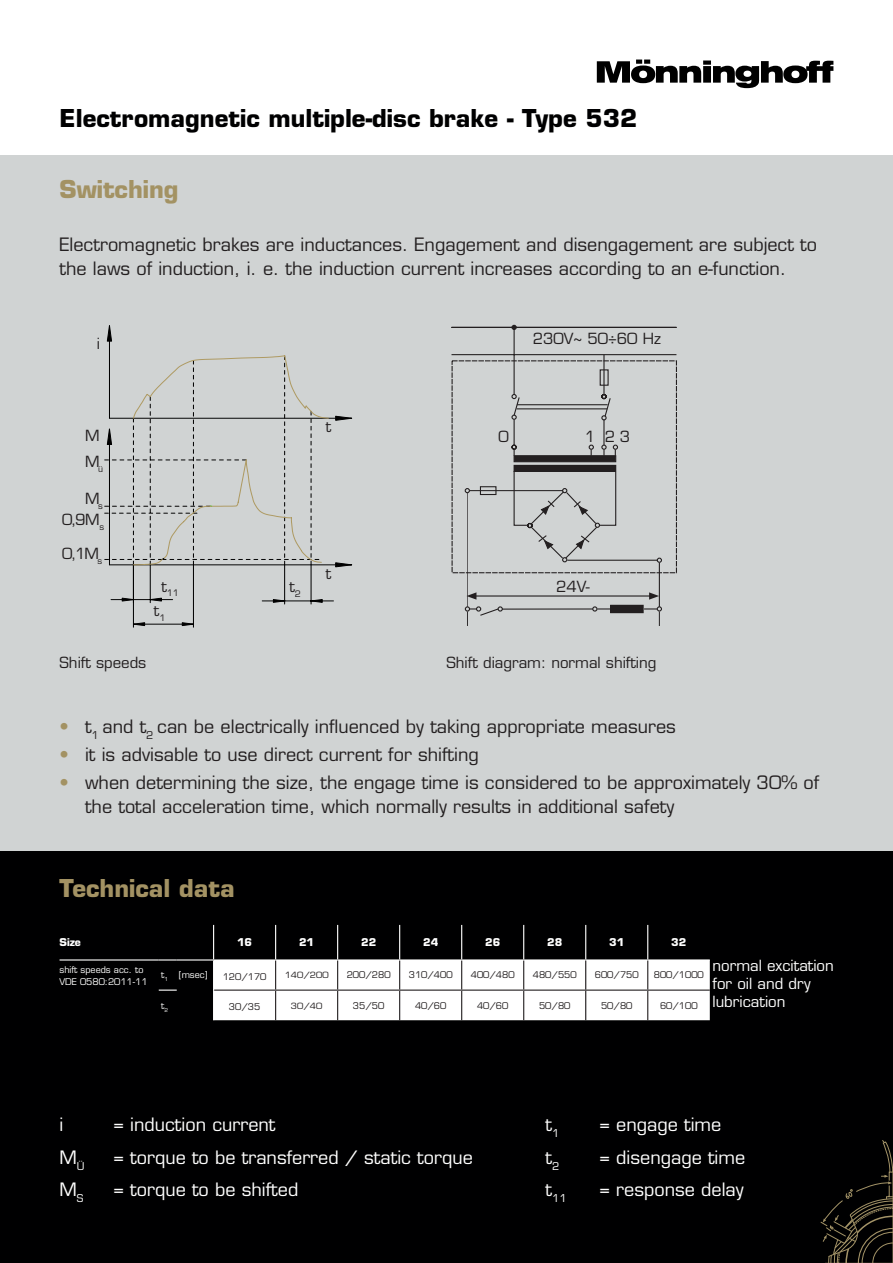
<style>
.page{position:relative;width:893px;height:1263px;background:#fff}
.page>*{position:absolute;margin:0;border:0;box-sizing:border-box;transform-origin:0 0}
.Überschrift_H1{font:700 24px "Eurostile LT Std";color:#000001}
.Überschrift_H2{font:700 24px "Eurostile LT Std";color:#a39263}
.Fließtext{font:18px/24px "Eurostile LT Std";color:#231f20}
.Fließtext_weiß{font:18px "Eurostile LT Std";color:#fff}
.Bildunterschrift{font:15px "Eurostile LT Std";color:#231f20}
.Fließtext_weiß-2{font:15px/18px "Eurostile LT Std";color:#fff}
.Überschrft_H3{font:15px "Eurostile LT Std";color:#231f20}
.Überschrft_H3-2{font:700 10.5px "Eurostile LT Std";color:#fff}
.Fließtext_weiß-3{font:10.5px "Eurostile LT Std";color:#fff}
.Überschrft_H3-3{font:9px "Eurostile LT Std";color:#231f20}
.Überschrft_H3-4{font:9px/12px "Eurostile LT Std";color:#fff}
.Bildunterschrift-2{font:8.7px "Eurostile LT Std";color:#231f20}
.Überschrft_H3-5{font:8.4px "Eurostile LT Std";color:#231f20;scale:1.08 1}
.s1{color:#a39263}
</style>
<div class="page">
<div style="left:0;top:155px;width:893px;height:775px;background:#d0d3d3"></div>
<svg style="left:597px;top:60px;width:236px;height:28px"></svg>
<div style="left:452px;top:360px;width:225px;height:213px;border:1px dashed #231f20"></div>
<hr style="left:451px;top:327px;width:225px;height:1px;background:#231f20">
<hr style="left:451px;top:354px;width:225px;height:1px;background:#231f20">
<hr style="left:514px;top:327px;width:1px;height:67px;background:#231f20">
<svg style="left:511px;top:325px;width:6px;height:5px"></svg>
<hr style="left:603px;top:355px;width:1px;height:39px;background:#231f20">
<svg style="left:465px;top:369px;width:197px;height:257px"></svg>
<hr style="left:502px;top:608px;width:91px;height:2px;background:#231f20">
<hr style="left:109px;top:326px;width:1px;height:92px;background:#000">
<svg style="left:107px;top:326px;width:5px;height:15px"></svg>
<svg style="left:105px;top:355px;width:247px;height:272px"></svg>
<div style="left:0;top:851px;width:893px;height:412px;background:#000001"></div>
<svg style="left:820px;top:1140px;width:73px;height:123px"></svg>
<svg style="left:60px;top:925px;width:650px;height:95px"></svg>
<hr style="left:647px;top:925px;width:1px;height:34px;background:#fff">
<p class="Überschrift_H1" style="left:60px;top:103px;width:579px">Electromagnetic multiple-disc brake - Type 532</p>
<p class="Überschrift_H2" style="left:60px;top:174px;width:121px">Switching</p>
<p class="Fließtext" style="left:60px;top:233px;width:759px">Electromagnetic brakes are inductances. Engagement and disengagement are subject to the laws of induction, i. e. the induction current increases according to an e-function.</p>
<p class="Bildunterschrift" style="left:97px;top:334px;width:5px">i</p>
<p class="Bildunterschrift" style="left:85px;top:427px;width:16px">M</p>
<p class="Bildunterschrift" style="left:85px;top:452px;width:20px">M<sub>ü</sub></p>
<p class="Bildunterschrift" style="left:85px;top:489px;width:19px">M<sub>s</sub></p>
<p class="Bildunterschrift" style="left:62px;top:511px;width:44px">0,9M<sub>s</sub></p>
<p class="Bildunterschrift" style="left:62px;top:545px;width:42px">0,1M<sub>s</sub></p>
<p class="Bildunterschrift-2" style="left:161px;top:588px;width:19px"><sup>t</sup>11</p>
<p class="Bildunterschrift" style="left:154px;top:601px;width:13px">t<sub>1</sub></p>
<p class="Bildunterschrift" style="left:326px;top:417px;width:7px">t</p>
<p class="Bildunterschrift" style="left:289px;top:577px;width:13px">t<sub>2</sub></p>
<p class="Bildunterschrift" style="left:326px;top:564px;width:7px">t</p>
<p class="Überschrft_H3" style="left:533px;top:329px;width:130px">230V~ 50÷60 Hz</p>
<p class="Bildunterschrift" style="left:499px;top:428px;width:12px">0</p>
<p class="Überschrft_H3" style="left:585px;top:428px;width:12px">1</p>
<p class="Überschrft_H3" style="left:605px;top:428px;width:27px">2 3</p>
<p class="Überschrft_H3" style="left:556px;top:578px;width:35px">24V-</p>
<p class="Bildunterschrift" style="left:60px;top:653px;width:88px">Shift speeds</p>
<p class="Bildunterschrift" style="left:446px;top:654px;width:211px">Shift diagram: normal shifting</p>
<p class="Fließtext" style="left:60px;top:714px;width:618px"><span class="s1">•</span> t<sub>1</sub> and t<sub>2</sub> can be electrically influenced by taking appropriate measures</p>
<p class="Fließtext" style="left:60px;top:742px;width:421px"><span class="s1">•</span> it is advisable to use direct current for shifting</p>
<p class="Fließtext" style="left:85px;top:770px;width:736px;text-indent:-26px"><span class="s1">•</span> when determining the size, the engage time is considered to be approximately 30% of the total acceleration time, which normally results in additional safety</p>
<p class="Überschrift_H2" style="left:60px;top:874px;width:177px">Technical data</p>
<p class="Überschrft_H3-2" style="left:60px;top:936px;width:23px">Size</p>
<p class="Überschrft_H3-2" style="left:237px;top:936px;width:17px">16</p>
<p class="Überschrft_H3-2" style="left:299px;top:936px;width:17px">21</p>
<p class="Überschrft_H3-2" style="left:361px;top:936px;width:17px">22</p>
<p class="Überschrft_H3-2" style="left:423px;top:936px;width:17px">24</p>
<p class="Überschrft_H3-2" style="left:485px;top:936px;width:17px">26</p>
<p class="Überschrft_H3-2" style="left:547px;top:936px;width:17px">28</p>
<p class="Überschrft_H3-2" style="left:609px;top:936px;width:17px">31</p>
<p class="Überschrft_H3-2" style="left:671px;top:936px;width:17px">32</p>
<p class="Überschrft_H3-4" style="left:60px;top:963px;width:90px">shift speeds acc. to<br>VDE 0580:2011-11</p>
<p class="Überschrft_H3-4" style="left:161px;top:969px;width:8px">t<sub>1</sub></p>
<p class="Überschrft_H3-4" style="left:179px;top:969px;width:30px">[msec]</p>
<p class="Überschrft_H3-3" style="left:223px;top:971px;width:45px">120/170</p>
<p class="Überschrft_H3-5" style="left:285px;top:970px;width:42px">140/200</p>
<p class="Überschrft_H3-3" style="left:347px;top:970px;width:45px">200/280</p>
<p class="Überschrft_H3-3" style="left:409px;top:970px;width:45px">310/400</p>
<p class="Überschrft_H3-3" style="left:471px;top:970px;width:45px">400/480</p>
<p class="Überschrft_H3-3" style="left:533px;top:970px;width:45px">480/550</p>
<p class="Überschrft_H3-3" style="left:595px;top:970px;width:45px">600/750</p>
<p class="Überschrft_H3-3" style="left:654px;top:970px;width:52px">800/1000</p>
<p class="Überschrft_H3-4" style="left:161px;top:999px;width:8px">t<sub>2</sub></p>
<p class="Überschrft_H3-3" style="left:229px;top:1001px;width:33px">30/35</p>
<p class="Überschrft_H3-5" style="left:291px;top:1000px;width:31px">30/40</p>
<p class="Überschrft_H3-3" style="left:353px;top:1000px;width:33px">35/50</p>
<p class="Überschrft_H3-3" style="left:415px;top:1000px;width:33px">40/60</p>
<p class="Überschrft_H3-3" style="left:477px;top:1000px;width:33px">40/60</p>
<p class="Überschrft_H3-3" style="left:539px;top:1000px;width:33px">50/80</p>
<p class="Überschrft_H3-3" style="left:601px;top:1000px;width:33px">50/80</p>
<p class="Überschrft_H3-3" style="left:660px;top:1000px;width:39px">60/100</p>
<p class="Fließtext_weiß-2" style="left:712px;top:956px;width:123px">normal excitation for oil and dry lubrication</p>
<p class="Fließtext_weiß" style="left:60px;top:1114px;width:5px">i</p>
<p class="Fließtext_weiß" style="left:114px;top:1114px;width:164px">= induction current</p>
<p class="Fließtext_weiß" style="left:546px;top:1114px;width:15px">t<sub>1</sub></p>
<p class="Fließtext_weiß" style="left:600px;top:1114px;width:123px">= engage time</p>
<p class="Fließtext_weiß" style="left:60px;top:1146px;width:27px">M<sub>Ü</sub></p>
<p class="Fließtext_weiß" style="left:114px;top:1146px;width:361px">= torque to be transferred / static torque</p>
<p class="Fließtext_weiß" style="left:546px;top:1146px;width:15px">t<sub>2</sub></p>
<p class="Fließtext_weiß" style="left:600px;top:1146px;width:147px">= disengage time</p>
<p class="Fließtext_weiß" style="left:60px;top:1179px;width:25px">M<sub>S</sub></p>
<p class="Fließtext_weiß" style="left:114px;top:1179px;width:186px">= torque to be shifted</p>
<p class="Fließtext_weiß-3" style="left:546px;top:1192px;width:23px"><sup>t</sup>11</p>
<p class="Fließtext_weiß" style="left:600px;top:1179px;width:146px">= response delay</p>
</div>
